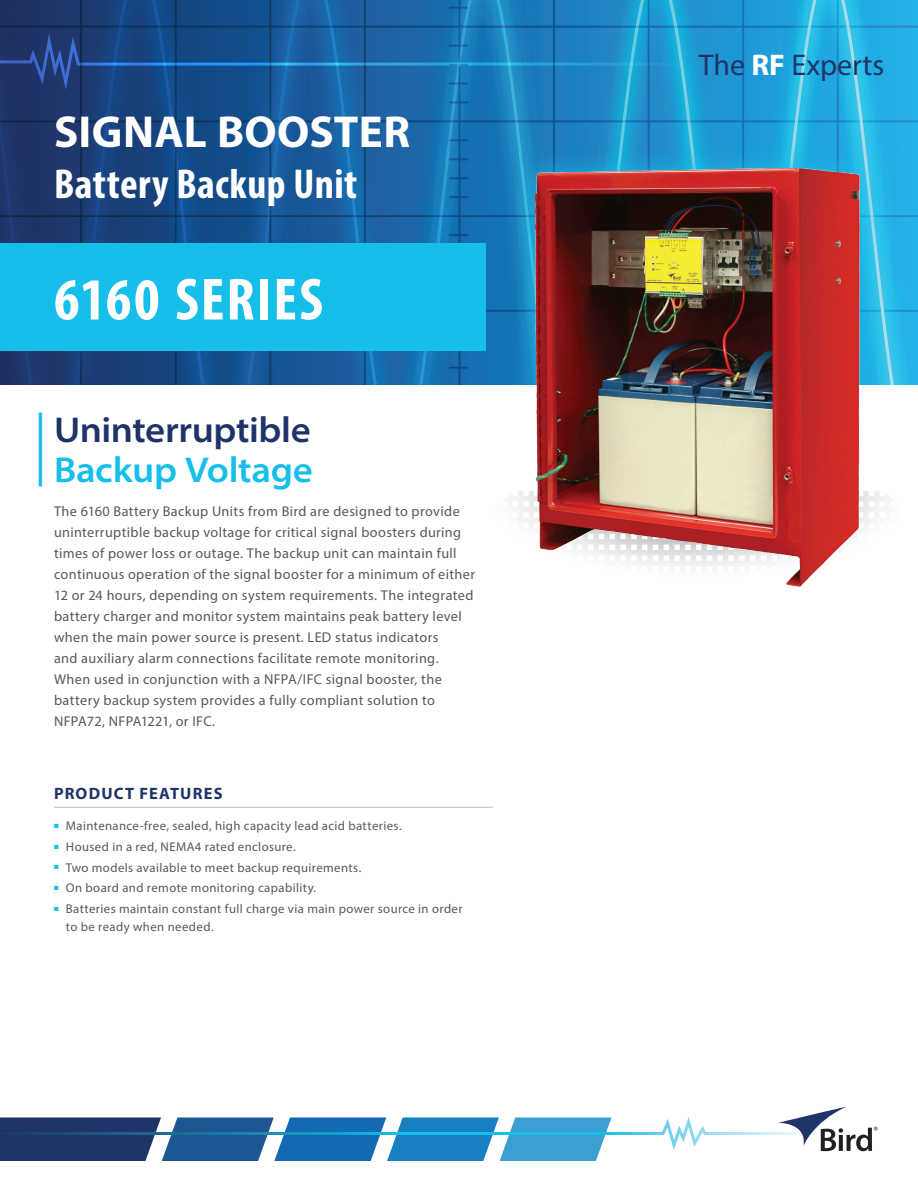
<style>
.page{position:relative;width:918px;height:1188px;background:#fff}
.page>*{position:absolute;margin:0;border:0;box-sizing:border-box;transform-origin:0 0}
.t1{font:600 semi-expanded 73.8px "Myriad Pro";color:#15bfe9;scale:.49 1}
.t2{font:700 condensed 60px "Myriad Pro";letter-spacing:.035em;color:#fff}
.t3{font:700 45px "Myriad Pro";letter-spacing:.005em;color:#fff}
.t4{font:700 condensed 42px "Myriad Pro";letter-spacing:.01em;color:#fff}
.t5{font:600 semi-expanded 36px "Myriad Pro";letter-spacing:-.01em;color:#1f3369}
.t6{font:600 semi-expanded 36px "Myriad Pro";letter-spacing:-.01em;color:#15bfe9}
.t7{font:30px "Myriad Pro";color:#1f3369}
.t8{font:700 16.5px "Myriad Pro";letter-spacing:.07em;color:#1f3369}
.t9{font:14.25px/21px "Myriad Pro";letter-spacing:.025em;color:#57585a}
.t10{font:12.75px/18px "Myriad Pro";letter-spacing:.03em;color:#57585a}
.s1{font-weight:700;color:#fff}
</style>
<div class="page">
<img style="left:0;top:0;width:918px;height:385px">
<svg style="left:0;top:34px;width:918px;height:56px"></svg>
<svg style="left:0;top:1107px;width:878px;height:54px"></svg>
<svg style="left:513px;top:491px;width:374px;height:40px"></svg>
<div style="left:511px;top:143px;width:374px;height:242px;background:#15bfe9;opacity:.75"></div>
<hr style="left:54px;top:807px;width:439px;height:1px;background:#bcbdc0">
<div style="left:0;top:243px;width:486px;height:108px;background:#15bfe9"></div>
<img style="left:536px;top:169px;width:324px;height:417px">
<p class="t3" style="left:54px;top:103px;width:358px">SIGNAL BOOSTER</p>
<p class="t4" style="left:54px;top:157px;width:305px">Battery Backup Unit</p>
<p class="t2" style="left:54px;top:262px;width:270px">6160 SERIES</p>
<p class="t1" style="left:35px;top:395px;width:22px">|</p>
<p class="t5" style="left:54px;top:406px;width:258px">Uninterruptible</p>
<p class="t6" style="left:54px;top:447px;width:260px">Backup Voltage</p>
<p class="t9" style="left:54px;top:500px;width:423px">The 6160 Battery Backup Units from Bird are designed to provide uninterruptible backup voltage for critical signal boosters during times of power loss or outage. The backup unit can maintain full continuous operation of the signal booster for a minimum of either 12 or 24 hours, depending on system requirements. The integrated battery charger and monitor system maintains peak battery level when the main power source is present. LED status indicators<br>and auxiliary alarm connections facilitate remote monitoring.<br>When used in conjunction with a NFPA/IFC signal booster, the battery backup system provides a fully compliant solution to NFPA72, NFPA1221, or IFC.</p>
<p class="t8" style="left:54px;top:783px;width:170px">PRODUCT FEATURES</p>
<p class="t10" style="left:54px;top:817px;width:349px"><sup>■</sup> Maintenance-free, sealed, high capacity lead acid batteries.</p>
<p class="t10" style="left:54px;top:838px;width:243px"><sup>■</sup> Housed in a red, NEMA4 rated enclosure.</p>
<p class="t10" style="left:54px;top:858px;width:309px"><sup>■</sup> Two models available to meet backup requirements.</p>
<p class="t10" style="left:54px;top:879px;width:264px"><sup>■</sup> On board and remote monitoring capability.</p>
<p class="t10" style="left:66px;top:900px;width:398px;text-indent:-12px"><sup>■</sup> Batteries maintain constant full charge via main power source in order to be ready when needed.</p>
<p class="t7" style="left:699px;top:47px;width:187px">The <span class="s1">RF</span> Experts</p>
</div>
